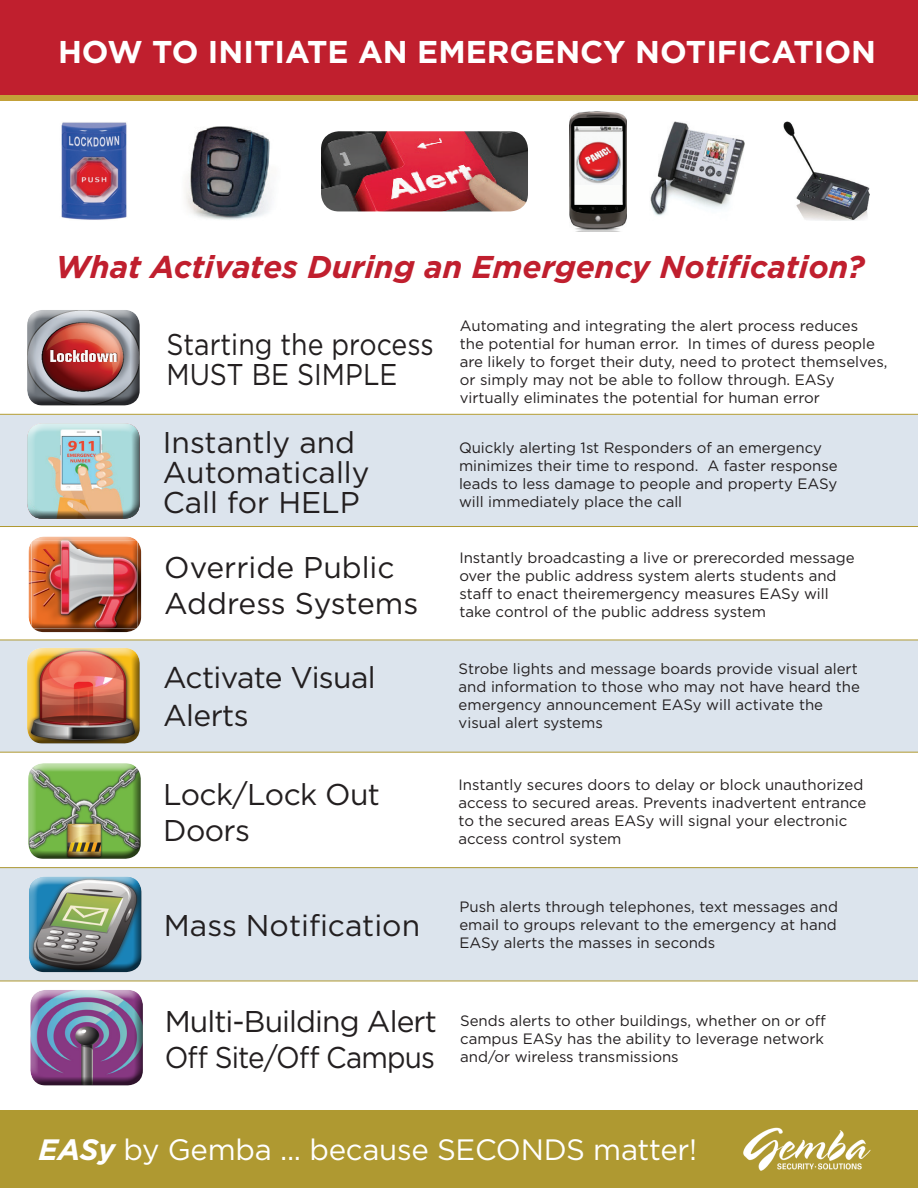
<style>
.page{position:relative;width:918px;height:1188px;background:#fff}
.page>*{position:absolute;margin:0;border:0;box-sizing:border-box;transform-origin:0 0}
.t1{font:italic 700 31.5px "Gotham";color:#c01f2e}
.t2{font:700 31.5px "Gotham";color:#fff}
.t3{font:30px/30px "Gotham";letter-spacing:-.005em;color:#231f20}
.t4{font:30px/36px "Gotham";letter-spacing:-.03em;color:#231f20}
.t5{font:30px/30px "Gotham";letter-spacing:-.005em;color:#231f20;scale:.89 1}
.t6{font:29.4px "Gotham";letter-spacing:-.01em;color:#fff}
.t7{font:15px/18px "Gotham";color:#231f20}
.s1{font-weight:700;font-style:italic}
</style>
<div class="page">
<div style="left:0;top:0;width:918px;height:101px;background:#c3a139"></div>
<div style="left:0;top:0;width:918px;height:95px;background:#c01f2e"></div>
<div style="left:0;top:867px;width:918px;height:114px;background:#dce4ed"></div>
<div style="left:0;top:1110px;width:918px;height:78px;background:#af9931"></div>
<div style="left:0;top:415px;width:918px;height:112px;background:#dce4ed"></div>
<div style="left:0;top:640px;width:918px;height:112px;background:#dce4ed"></div>
<div style="left:26px;top:309px;width:115px;height:88px;background:#fff;opacity:.75"></div>
<div style="left:26px;top:312px;width:115px;height:96px;background:#231f20;opacity:.75"></div>
<div style="left:27px;top:426px;width:115px;height:94px;background:#231f20;opacity:.75"></div>
<div style="left:28px;top:534px;width:116px;height:90px;background:#fff;opacity:.75"></div>
<div style="left:28px;top:539px;width:116px;height:94px;background:#231f20;opacity:.75"></div>
<div style="left:28px;top:761px;width:115px;height:89px;background:#fff;opacity:.75"></div>
<div style="left:28px;top:766px;width:115px;height:94px;background:#231f20;opacity:.75"></div>
<div style="left:29px;top:874px;width:115px;height:90px;background:#fff;opacity:.75"></div>
<div style="left:29px;top:879px;width:115px;height:94px;background:#231f20;opacity:.75"></div>
<div style="left:30px;top:988px;width:116px;height:89px;background:#fff;opacity:.75"></div>
<div style="left:30px;top:993px;width:116px;height:94px;background:#231f20;opacity:.75"></div>
<div style="left:27px;top:646px;width:115px;height:89px;background:#fff;opacity:.75"></div>
<div style="left:27px;top:651px;width:115px;height:94px;background:#231f20;opacity:.75"></div>
<img style="left:61px;top:122px;width:66px;height:98px">
<img style="left:321px;top:131px;width:207px;height:80px">
<img style="left:186px;top:126px;width:85px;height:94px">
<img style="left:650px;top:122px;width:94px;height:94px">
<img style="left:783px;top:122px;width:87px;height:99px">
<img style="left:569px;top:111px;width:58px;height:120px">
<hr style="left:0;top:414px;width:918px;height:1px;background:#af9931">
<hr style="left:0;top:526px;width:918px;height:1px;background:#af9931">
<hr style="left:0;top:867px;width:918px;height:1px;background:#af9931">
<hr style="left:0;top:981px;width:918px;height:1px;background:#af9931">
<hr style="left:0;top:640px;width:918px;height:1px;background:#af9931">
<hr style="left:0;top:752px;width:918px;height:1px;background:#af9931">
<img style="left:743px;top:1127px;width:128px;height:44px">
<h1 class="t2" style="left:58px;top:31px;width:820px">HOW TO INITIATE AN EMERGENCY NOTIFICATION</h1>
<h1 class="t1" style="left:56px;top:246px;width:810px">What Activates During an Emergency Notification?</h1>
<h2 class="t5" style="left:167px;top:328px;width:302px">Starting the process<br>MUST BE SIMPLE</h2>
<h2 class="t3" style="left:163px;top:427px;width:208px">Instantly and<br>Automatically<br>Call for HELP</h2>
<h2 class="t3" style="left:164px;top:549px;width:256px;line-height:36px">Override Public<br>Address Systems</h2>
<h2 class="t3" style="left:163px;top:658px;width:214px;line-height:37.5px">Activate Visual<br>Alerts</h2>
<h2 class="t3" style="left:163px;top:776px;width:218px;line-height:36px">Lock/Lock Out<br>Doors</h2>
<h2 class="t3" style="left:164px;top:910px;width:258px">Mass Notification</h2>
<h2 class="t4" style="left:165px;top:1002px;width:274px">Multi-Building Alert<br>Off Site/Off Campus</h2>
<p class="t7" style="left:460px;top:316px;width:429px">Automating and integrating the alert process reduces<br>the potential for human error. In times of duress people are likely to forget their duty, need to protect themselves, or simply may not be able to follow through. EASy virtually eliminates the potential for human error</p>
<p class="t7" style="left:459px;top:438px;width:380px">Quickly alerting 1st Responders of an emergency minimizes their time to respond. A faster response leads to less damage to people and property EASy will immediately place the call</p>
<p class="t7" style="left:459px;top:549px;width:397px">Instantly broadcasting a live or prerecorded message over the public address system alerts students and staff to enact theiremergency measures EASy will take control of the public address system</p>
<p class="t7" style="left:459px;top:659px;width:403px">Strobe lights and message boards provide visual alert and information to those who may not have heard the emergency announcement EASy will activate the visual alert systems</p>
<p class="t7" style="left:459px;top:775px;width:409px">Instantly secures doors to delay or block unauthorized access to secured areas. Prevents inadvertent entrance to the secured areas EASy will signal your electronic access control system</p>
<p class="t7" style="left:459px;top:898px;width:380px;text-align:justify">Push alerts through telephones, text messages and email to groups relevant to the emergency at hand EASy alerts the masses in seconds</p>
<p class="t7" style="left:460px;top:1011px;width:367px;text-align:justify">Sends alerts to other buildings, whether on or off campus EASy has the ability to leverage network and/or wireless transmissions</p>
<h3 class="t6" style="left:39px;top:1131px;width:660px"><span class="s1">EASy</span> by Gemba ... because SECONDS matter!</h3>
</div>
